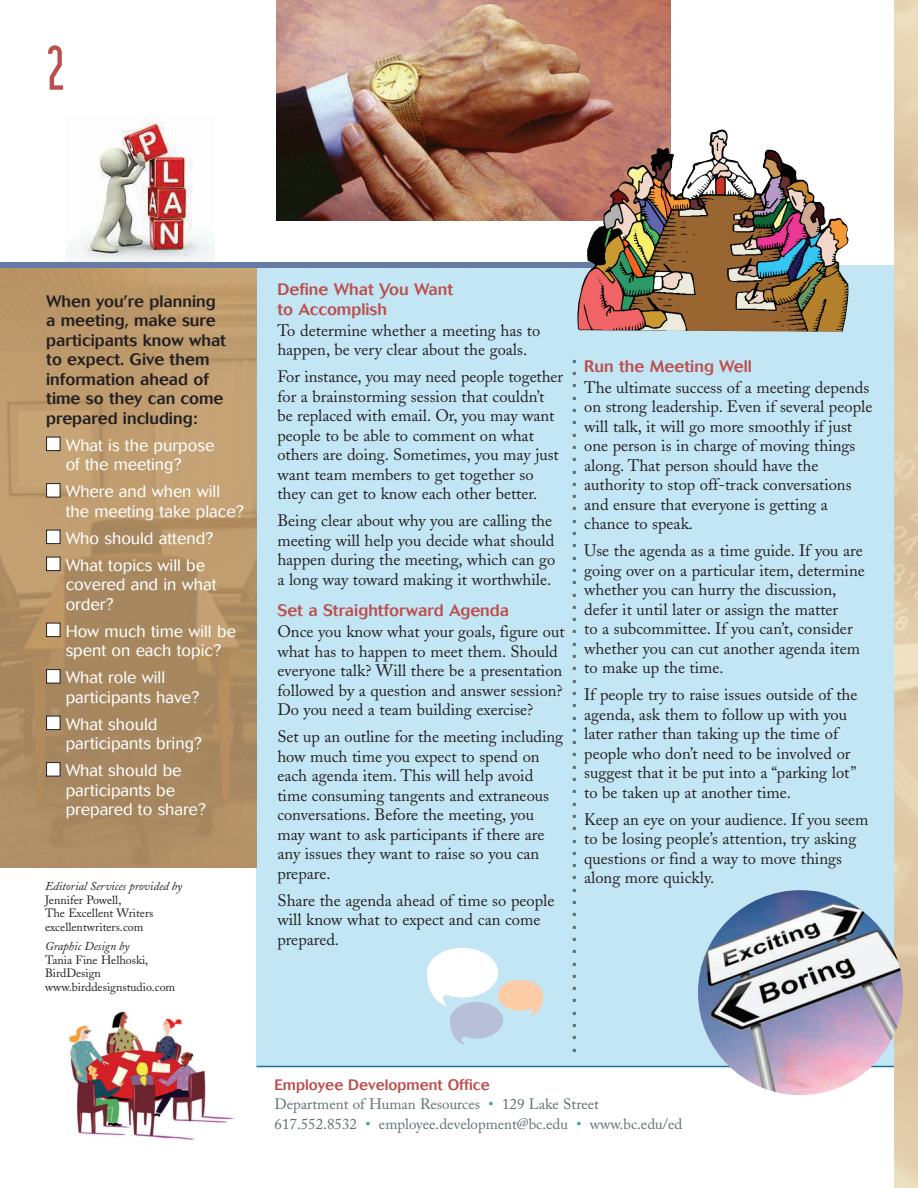
<style>
.page{position:relative;width:918px;height:1188px;background:#fff}
.page>*{position:absolute;margin:0;border:0;box-sizing:border-box;transform-origin:0 0}
.t1{font:700 75px "Modula";color:#bc4f4d}
.t2{font:16.5px/19.5px "Adobe Caslon";color:#231f20}
.t3{font:300 16.5px/19.5px "Cosmos";color:#fff}
.t4{font:500 16.5px/19.5px "Cosmos";color:#231f20}
.t5{font:500 16.5px/19.5px "Cosmos";color:#bc4f4d}
.t6{font:15px/19.5px "Adobe Caslon";color:#5d7072}
.t7{font:500 15px "Cosmos";color:#bc4f4d}
.t8{font:12px/13.5px "Adobe Caslon";color:#231f20}
.t9{font:italic 12px "Adobe Caslon";color:#231f20}
.t10{font:4.5px "Zapf Dingbats";color:#5d7072}
.s1{color:#40a29c}
</style>
<div class="page">
<div style="left:256px;top:266px;width:651px;height:800px;background:#c3e6f4"></div>
<img style="left:70px;top:121px;width:145px;height:141px">
<hr style="left:256px;top:1066px;width:647px;height:1px;background:#1c7094">
<img style="left:0;top:268px;width:256px;height:599px">
<img style="left:894px;top:0;width:24px;height:1188px">
<div style="left:47px;top:437px;width:13px;height:14px;background:#fff"></div>
<div style="left:46px;top:437px;width:14px;height:14px;border:1px solid #231f20"></div>
<div style="left:47px;top:484px;width:13px;height:13px;background:#fff"></div>
<div style="left:46px;top:483px;width:14px;height:14px;border:1px solid #231f20"></div>
<div style="left:47px;top:530px;width:13px;height:14px;background:#fff"></div>
<div style="left:46px;top:530px;width:14px;height:14px;border:1px solid #231f20"></div>
<div style="left:47px;top:557px;width:13px;height:14px;background:#fff"></div>
<div style="left:46px;top:557px;width:14px;height:14px;border:1px solid #231f20"></div>
<div style="left:47px;top:623px;width:13px;height:14px;background:#fff"></div>
<div style="left:46px;top:623px;width:14px;height:14px;border:1px solid #231f20"></div>
<div style="left:47px;top:670px;width:13px;height:13px;background:#fff"></div>
<div style="left:46px;top:669px;width:14px;height:14px;border:1px solid #231f20"></div>
<div style="left:47px;top:716px;width:13px;height:14px;background:#fff"></div>
<div style="left:46px;top:716px;width:14px;height:14px;border:1px solid #231f20"></div>
<div style="left:47px;top:763px;width:13px;height:13px;background:#fff"></div>
<div style="left:46px;top:762px;width:14px;height:14px;border:1px solid #231f20"></div>
<img style="left:276px;top:0;width:395px;height:220px">
<img style="left:698px;top:890px;width:205px;height:205px;border-radius:50%">
<img style="left:68px;top:1011px;width:167px;height:129px">
<div style="left:0;top:262px;width:633px;height:6px;background:#667ca4"></div>
<img style="left:577px;top:129px;width:271px;height:203px">
<img style="left:427px;top:949px;width:71px;height:56px">
<img style="left:498px;top:980px;width:44px;height:36px">
<img style="left:450px;top:1003px;width:52px;height:41px">
<h1 class="t1" style="left:47px;top:20px;width:19px">2</h1>
<p class="t4" style="left:46px;top:293px;width:181px">When you’re planning a meeting, make sure participants know what to expect. Give them information ahead of time so they can come prepared including:</p>
<p class="t3" style="left:66px;top:437px;width:150px">What is the purpose of the meeting?</p>
<p class="t3" style="left:66px;top:483px;width:180px">Where and when will the meeting take place?</p>
<p class="t3" style="left:66px;top:526px;width:149px;line-height:27px">Who should attend?<br>What topics will be</p>
<p class="t3" style="left:66px;top:576px;width:152px">covered and in what order?</p>
<p class="t3" style="left:66px;top:623px;width:172px">How much time will be spent on each topic?</p>
<p class="t3" style="left:66px;top:669px;width:135px">What role will participants have?</p>
<p class="t3" style="left:66px;top:716px;width:138px">What should participants bring?</p>
<p class="t3" style="left:66px;top:762px;width:142px">What should be participants be prepared to share?</p>
<p class="t9" style="left:45px;top:882px;width:139px">Editorial Services provided by</p>
<p class="t8" style="left:45px;top:894px;width:110px">Jennifer Powell,<br>The Excellent Writers excellentwriters.com</p>
<p class="t9" style="left:45px;top:942px;width:86px">Graphic Design by</p>
<p class="t8" style="left:45px;top:954px;width:132px">Tania Fine Helhoski,<br>BirdDesign www.birddesignstudio.com</p>
<p class="t5" style="left:277px;top:281px;width:177px">Define What You Want to Accomplish</p>
<p class="t2" style="left:277px;top:322px;width:265px">To determine whether a meeting has to happen, be very clear about the goals.</p>
<p class="t2" style="left:277px;top:369px;width:287px">For instance, you may need people together for a brainstorming session that couldn’t be replaced with email. Or, you may want people to be able to comment on what others are doing. Sometimes, you may just want team members to get together so they can get to know each other better.</p>
<p class="t2" style="left:277px;top:513px;width:280px">Being clear about why you are calling the meeting will help you decide what should happen during the meeting, which can go a long way toward making it worthwhile.</p>
<p class="t5" style="left:277px;top:602px;width:233px">Set a Straightforward Agenda</p>
<p class="t2" style="left:277px;top:624px;width:289px">Once you know what your goals, figure out what has to happen to meet them. Should everyone talk? Will there be a presentation followed by a question and answer session?<br>Do you need a team building exercise?</p>
<p class="t2" style="left:277px;top:729px;width:287px">Set up an outline for the meeting including how much time you expect to spend on each agenda item. This will help avoid time consuming tangents and extraneous conversations. Before the meeting, you may want to ask participants if there are any issues they want to raise so you can prepare.</p>
<p class="t2" style="left:277px;top:892px;width:279px">Share the agenda ahead of time so people will know what to expect and can come prepared.</p>
<p class="t5" style="left:584px;top:358px;width:169px">Run the Meeting Well</p>
<p class="t2" style="left:584px;top:379px;width:290px">The ultimate success of a meeting depends on strong leadership. Even if several people will talk, it will go more smoothly if just one person is in charge of moving things along. That person should have the authority to stop off-track conversations and ensure that everyone is getting a chance to speak.</p>
<p class="t2" style="left:584px;top:543px;width:282px">Use the agenda as a time guide. If you are going over on a particular item, determine whether you can hurry the discussion, defer it until later or assign the matter<br>to a subcommittee. If you can’t, consider whether you can cut another agenda item to make up the time.</p>
<p class="t2" style="left:584px;top:687px;width:275px">If people try to raise issues outside of the agenda, ask them to follow up with you later rather than taking up the time of people who don’t need to be involved or suggest that it be put into a “parking lot” to be taken up at another time.</p>
<p class="t2" style="left:584px;top:811px;width:286px">Keep an eye on your audience. If you seem to be losing people’s attention, try asking questions or find a way to move things along more quickly.</p>
<p class="t10" style="left:573px;top:359px;width:5px">■</p>
<p class="t10" style="left:573px;top:371px;width:5px">■</p>
<p class="t10" style="left:573px;top:383px;width:5px">■</p>
<p class="t10" style="left:573px;top:396px;width:5px">■</p>
<p class="t10" style="left:573px;top:408px;width:5px">■</p>
<p class="t10" style="left:573px;top:420px;width:5px">■</p>
<p class="t10" style="left:573px;top:433px;width:5px">■</p>
<p class="t10" style="left:573px;top:445px;width:5px">■</p>
<p class="t10" style="left:573px;top:457px;width:5px">■</p>
<p class="t10" style="left:573px;top:469px;width:5px">■</p>
<p class="t10" style="left:573px;top:482px;width:5px">■</p>
<p class="t10" style="left:573px;top:494px;width:5px">■</p>
<p class="t10" style="left:573px;top:506px;width:5px">■</p>
<p class="t10" style="left:573px;top:519px;width:5px">■</p>
<p class="t10" style="left:573px;top:531px;width:5px">■</p>
<p class="t10" style="left:573px;top:543px;width:5px">■</p>
<p class="t10" style="left:573px;top:556px;width:5px">■</p>
<p class="t10" style="left:573px;top:568px;width:5px">■</p>
<p class="t10" style="left:573px;top:580px;width:5px">■</p>
<p class="t10" style="left:573px;top:592px;width:5px">■</p>
<p class="t10" style="left:573px;top:605px;width:5px">■</p>
<p class="t10" style="left:573px;top:617px;width:5px">■</p>
<p class="t10" style="left:573px;top:629px;width:5px">■</p>
<p class="t10" style="left:573px;top:642px;width:5px">■</p>
<p class="t10" style="left:573px;top:654px;width:5px">■</p>
<p class="t10" style="left:573px;top:666px;width:5px">■</p>
<p class="t10" style="left:573px;top:679px;width:5px">■</p>
<p class="t10" style="left:573px;top:691px;width:5px">■</p>
<p class="t10" style="left:573px;top:703px;width:5px">■</p>
<p class="t10" style="left:573px;top:715px;width:5px">■</p>
<p class="t10" style="left:573px;top:728px;width:5px">■</p>
<p class="t10" style="left:573px;top:740px;width:5px">■</p>
<p class="t10" style="left:573px;top:752px;width:5px">■</p>
<p class="t10" style="left:573px;top:765px;width:5px">■</p>
<p class="t10" style="left:573px;top:777px;width:5px">■</p>
<p class="t10" style="left:573px;top:789px;width:5px">■</p>
<p class="t10" style="left:573px;top:802px;width:5px">■</p>
<p class="t10" style="left:573px;top:814px;width:5px">■</p>
<p class="t10" style="left:573px;top:826px;width:5px">■</p>
<p class="t10" style="left:573px;top:838px;width:5px">■</p>
<p class="t10" style="left:573px;top:851px;width:5px">■</p>
<p class="t10" style="left:573px;top:863px;width:5px">■</p>
<p class="t10" style="left:573px;top:875px;width:5px">■</p>
<p class="t10" style="left:573px;top:888px;width:5px">■</p>
<p class="t10" style="left:573px;top:900px;width:5px">■</p>
<p class="t10" style="left:573px;top:912px;width:5px">■</p>
<p class="t10" style="left:573px;top:925px;width:5px">■</p>
<p class="t10" style="left:573px;top:937px;width:5px">■</p>
<p class="t10" style="left:573px;top:949px;width:5px">■</p>
<p class="t10" style="left:573px;top:961px;width:5px">■</p>
<p class="t10" style="left:573px;top:974px;width:5px">■</p>
<p class="t10" style="left:573px;top:986px;width:5px">■</p>
<p class="t10" style="left:573px;top:998px;width:5px">■</p>
<p class="t10" style="left:573px;top:1011px;width:5px">■</p>
<p class="t10" style="left:573px;top:1023px;width:5px">■</p>
<p class="t10" style="left:573px;top:1035px;width:5px">■</p>
<p class="t10" style="left:573px;top:1048px;width:5px">■</p>
<p class="t7" style="left:274px;top:1079px;width:217px">Employee Development Office</p>
<p class="t6" style="left:275px;top:1096px;width:409px">Department of Human Resources <span class="s1">•</span> 129 Lake Street<br>617.552.8532 <span class="s1">•</span> employee.development@bc.edu <span class="s1">•</span> www.bc.edu/ed</p>
</div>
